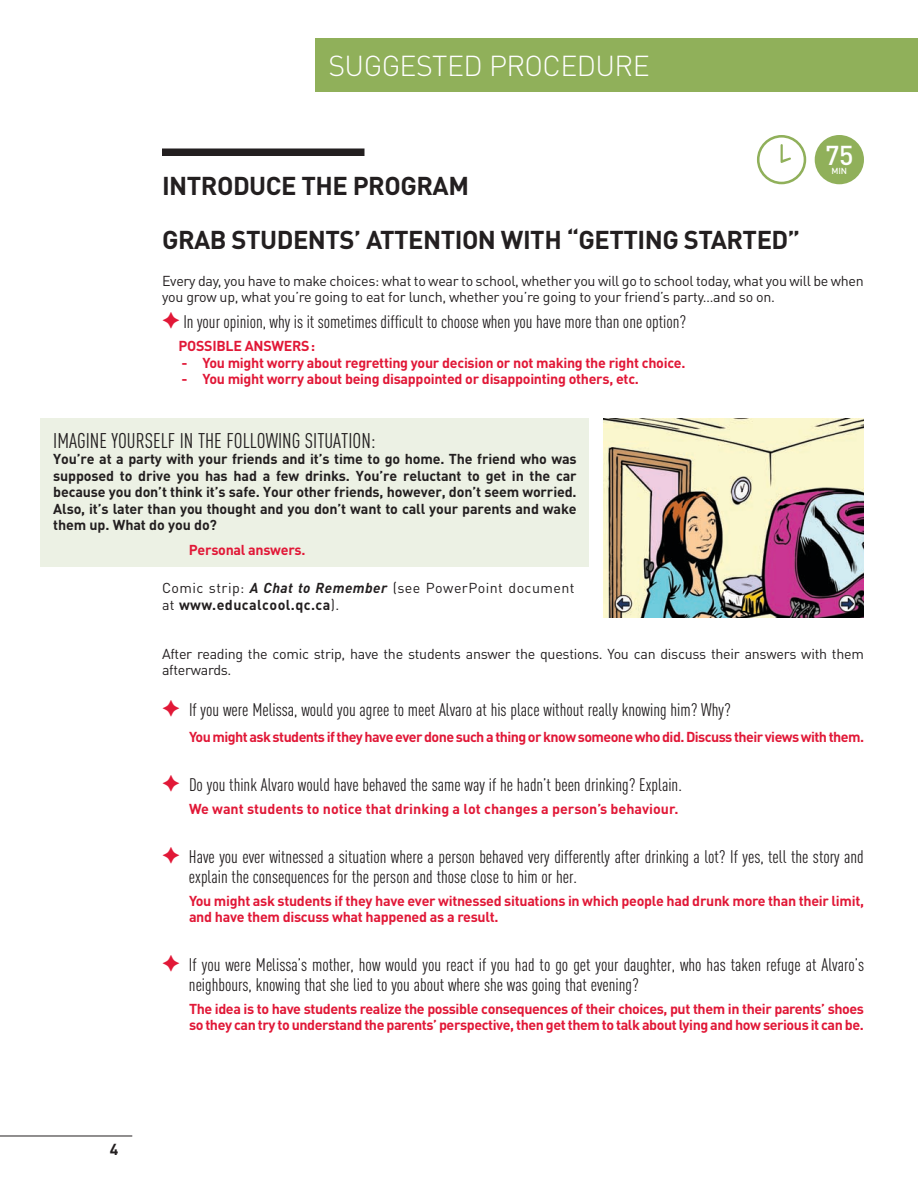
<style>
.page{position:relative;width:918px;height:1188px;background:#fff}
.page>*{position:absolute;margin:0;border:0;box-sizing:border-box;transform-origin:0 0}
.t1{font:300 28.5px "FFDIN Pro";letter-spacing:-.02em;color:#fff}
.t2{font:500 27px "FFDIN Pro";color:#fff}
.t3{font:700 25.5px/54px "FFDIN Pro";letter-spacing:-.02em;color:#231f20}
.t4{font:21px "FFDIN Pro Cond";color:#231f20}
.t5{font:18px/19.5px "FFDIN Pro Cond";color:#231f20}
.t6{font:700 15.75px "FFDIN Pro";color:#231f20}
.t7{font:700 14.25px/16.5px "FFDIN Pro";letter-spacing:-.02em;color:#e11837}
.t8{font:14.25px/16.5px "FFDIN Pro";letter-spacing:-.02em;color:#231f20}
.t9{font:700 14.25px/16.5px "FFDIN Pro";letter-spacing:-.01em;color:#231f20;text-align:justify}
.t10{font:700 14.25px "FFDIN Pro";letter-spacing:-.04em;color:#e11837}
.t11{font:14.25px/16.5px "FFDIN Pro";letter-spacing:.03em;color:#231f20}
.t12{font:700 14.25px "FFDIN Pro";color:#e11837}
.t13{font:500 8.7px "FFDIN Pro";color:#fff}
.s1{font-weight:700;font-style:italic}
.s2{font-weight:700}
</style>
<div class="page">
<hr style="left:0;top:1136px;width:132px;height:1px;background:#231f20">
<div style="left:315px;top:38px;width:603px;height:54px;background:#90b05a"></div>
<div style="left:162px;top:148px;width:202px;height:8px;background:#231f20"></div>
<img style="left:603px;top:419px;width:261px;height:199px">
<div style="left:40px;top:419px;width:550px;height:148px;background:#ecf1e4"></div>
<div style="left:815px;top:135px;width:49px;height:49px;background:#90b05a;border-radius:50%"></div>
<div style="left:757px;top:135px;width:49px;height:49px;border:3px solid #90b05a;border-radius:50%"></div>
<svg style="left:781px;top:144px;width:10px;height:19px"></svg>
<h1 class="t1" style="left:328px;top:44px;width:323px">SUGGESTED PROCEDURE</h1>
<h2 class="t2" style="left:825px;top:133px;width:30px">75</h2>
<p class="t13" style="left:832px;top:164px;width:17px">MIN</p>
<h3 class="t3" style="left:162px;top:155px;width:640px">INTRODUCE THE PROGRAM<br>GRAB STUDENTS’ ATTENTION WITH “GETTING STARTED”</h3>
<p class="t8" style="left:162px;top:271px;width:703px">Every day, you have to make choices: what to wear to school, whether you will go to school today, what you will be when you grow up, what you’re going to eat for lunch, whether you’re going to your friend’s party…and so on.</p>
<p class="t5" style="left:183px;top:311px;width:504px">In your opinion, why is it sometimes difficult to choose when you have more than one option?</p>
<p class="t7" style="left:179px;top:336px;width:138px">POSSIBLE ANSWERS:</p>
<p class="t7" style="left:182px;top:352px;width:505px">- You might worry about regretting your decision or not making the right choice.</p>
<p class="t7" style="left:182px;top:369px;width:459px">- You might worry about being disappointed or disappointing others, etc.</p>
<p class="t4" style="left:53px;top:425px;width:324px">IMAGINE YOURSELF IN THE FOLLOWING SITUATION:</p>
<p class="t9" style="left:53px;top:449px;width:525px">You’re at a party with your friends and it’s time to go home. The friend who was supposed to drive you has had a few drinks. You’re reluctant to get in the car because you don’t think it’s safe. Your other friends, however, don’t seem worried.<br>Also, it’s later than you thought and you don’t want to call your parents and wake them up. What do you do?</p>
<p class="t7" style="left:189px;top:540px;width:118px">Personal answers.</p>
<p class="t11" style="left:162px;top:579px;width:414px">Comic strip: <span class="s1">A Chat to Remember</span> (see PowerPoint document at <span class="s2">www.educalcool.qc.ca</span>).</p>
<p class="t8" style="left:162px;top:644px;width:703px">After reading the comic strip, have the students answer the questions. You can discuss their answers with them afterwards.</p>
<p class="t5" style="left:189px;top:699px;width:543px">If you were Melissa, would you agree to meet Alvaro at his place without really knowing him? Why?</p>
<p class="t10" style="left:189px;top:725px;width:677px">You might ask students if they have ever done such a thing or know someone who did. Discuss their views with them.</p>
<p class="t5" style="left:189px;top:774px;width:494px">Do you think Alvaro would have behaved the same way if he hadn’t been drinking? Explain.</p>
<p class="t12" style="left:189px;top:797px;width:491px">We want students to notice that drinking a lot changes a person’s behaviour.</p>
<p class="t5" style="left:189px;top:846px;width:676px">Have you ever witnessed a situation where a person behaved very differently after drinking a lot? If yes, tell the story and explain the consequences for the person and those close to him or her.</p>
<p class="t7" style="left:189px;top:890px;width:677px">You might ask students if they have ever witnessed situations in which people had drunk more than their limit, and have them discuss what happened as a result.</p>
<p class="t5" style="left:189px;top:954px;width:677px">If you were Melissa’s mother, how would you react if you had to go get your daughter, who has taken refuge at Alvaro’s neighbours, knowing that she lied to you about where she was going that evening?</p>
<p class="t7" style="left:189px;top:998px;width:677px">The idea is to have students realize the possible consequences of their choices, put them in their parents’ shoes so they can try to understand the parents’ perspective, then get them to talk about lying and how serious it can be.</p>
<p class="t6" style="left:110px;top:1136px;width:10px">4</p>
</div>
